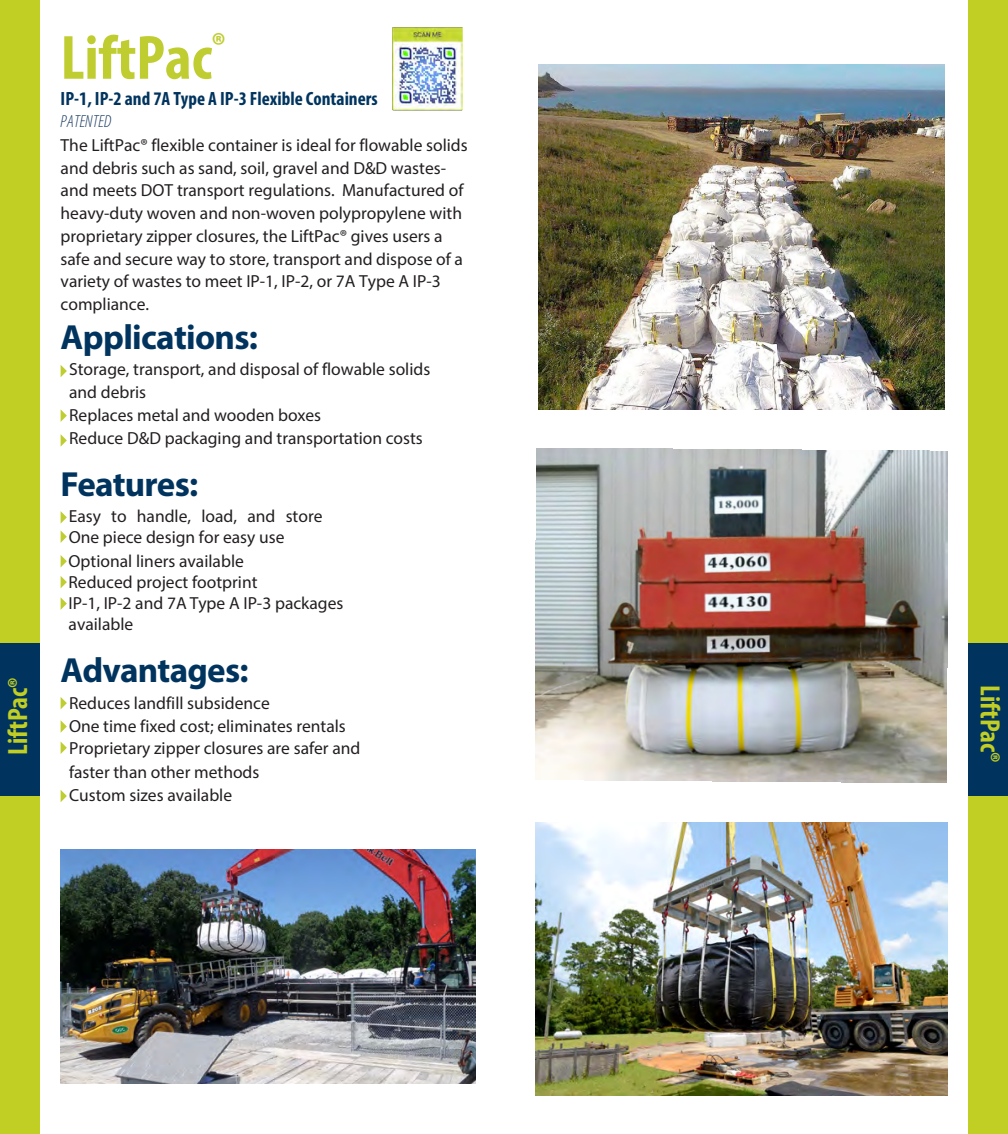
<style>
.page{position:relative;width:1008px;height:1134px;background:#fff}
.page>*{position:absolute;margin:0;border:0;box-sizing:border-box;transform-origin:0 0}
.t1{font:700 condensed 63px "Myriad Pro";color:#c0cd30}
.t2{font:700 35px "Myriad Pro";letter-spacing:-.02em;color:#00345e}
.t3{font:700 condensed 28px "Myriad Pro";color:#c1ce23}
.t4{font:700 condensed 19.25px "Myriad Pro";color:#00345e}
.t5{font:17.5px/22.8px "Myriad Pro";color:#231f20}
.t6{font:italic 300 condensed 17.5px "Myriad Pro";color:#14375e}
</style>
<div class="page">
<div style="left:969px;top:0;width:39px;height:1134px;background:#c1ce23"></div>
<div style="left:0;top:0;width:39px;height:1134px;background:#c1ce23"></div>
<div style="left:0;top:643px;width:39px;height:153px;background:#00345e"></div>
<div style="left:969px;top:643px;width:39px;height:153px;background:#00345e"></div>
<svg style="left:61px;top:365px;width:6px;height:12px"></svg>
<svg style="left:61px;top:410px;width:6px;height:12px"></svg>
<svg style="left:61px;top:434px;width:6px;height:12px"></svg>
<svg style="left:61px;top:697px;width:6px;height:12px"></svg>
<svg style="left:61px;top:790px;width:6px;height:12px"></svg>
<svg style="left:61px;top:720px;width:6px;height:13px"></svg>
<svg style="left:61px;top:742px;width:6px;height:12px"></svg>
<svg style="left:61px;top:511px;width:6px;height:12px"></svg>
<svg style="left:61px;top:531px;width:6px;height:12px"></svg>
<svg style="left:61px;top:555px;width:6px;height:12px"></svg>
<svg style="left:61px;top:576px;width:6px;height:12px"></svg>
<svg style="left:61px;top:598px;width:6px;height:12px"></svg>
<img style="left:392px;top:28px;width:70px;height:83px">
<img style="left:60px;top:850px;width:416px;height:234px">
<img style="left:535px;top:448px;width:413px;height:335px">
<img style="left:535px;top:822px;width:412px;height:273px">
<img style="left:538px;top:64px;width:407px;height:345px">
<h1 class="t1" style="left:61px;top:18px;width:167px">LiftPac<sup>®</sup></h1>
<p class="t4" style="left:61px;top:86px;width:319px">IP-1, IP-2 and 7A Type A IP-3 Flexible Containers</p>
<p class="t6" style="left:61px;top:111px;width:52px">PATENTED</p>
<p class="t5" style="left:61px;top:133px;width:409px">The LiftPac® flexible container is ideal for flowable solids and debris such as sand, soil, gravel and D&amp;D wastes&shy;and meets DOT transport regulations. Manufactured of heavy-duty woven and non-woven polypropylene with proprietary zipper closures, the LiftPac® gives users a safe and secure way to store, transport and dispose of a variety of wastes to meet IP-1, IP-2, or 7A Type A IP-3 compliance.</p>
<h2 class="t2" style="left:61px;top:314px;width:199px">Applications:</h2>
<p class="t5" style="left:69px;top:358px;width:363px">Storage, transport, and disposal of flowable solids and debris<br>Replaces metal and wooden boxes<br>Reduce D&amp;D packaging and transportation costs</p>
<h2 class="t2" style="left:61px;top:461px;width:139px">Features:</h2>
<p class="t5" style="left:69px;top:506px;width:255px;line-height:21px">Easy to handle, load, and store<br>One piece design for easy use</p>
<p class="t5" style="left:69px;top:551px;width:276px;line-height:21px">Optional liners available<br>Reduced project footprint<br>IP-1, IP-2 and 7A Type A IP-3 packages available</p>
<h2 class="t2" style="left:61px;top:647px;width:189px">Advantages:</h2>
<h3 class="t3" style="left:0;top:755px;width:79px;rotate:-90deg">LiftPac®</h3>
<h3 class="t3" style="left:1008px;top:685px;width:79px;rotate:90deg">LiftPac®</h3>
<p class="t5" style="left:69px;top:692px;width:293px">Reduces landfill subsidence<br>One time fixed cost; eliminates rentals<br>Proprietary zipper closures are safer and faster than other methods<br>Custom sizes available</p>
</div>
